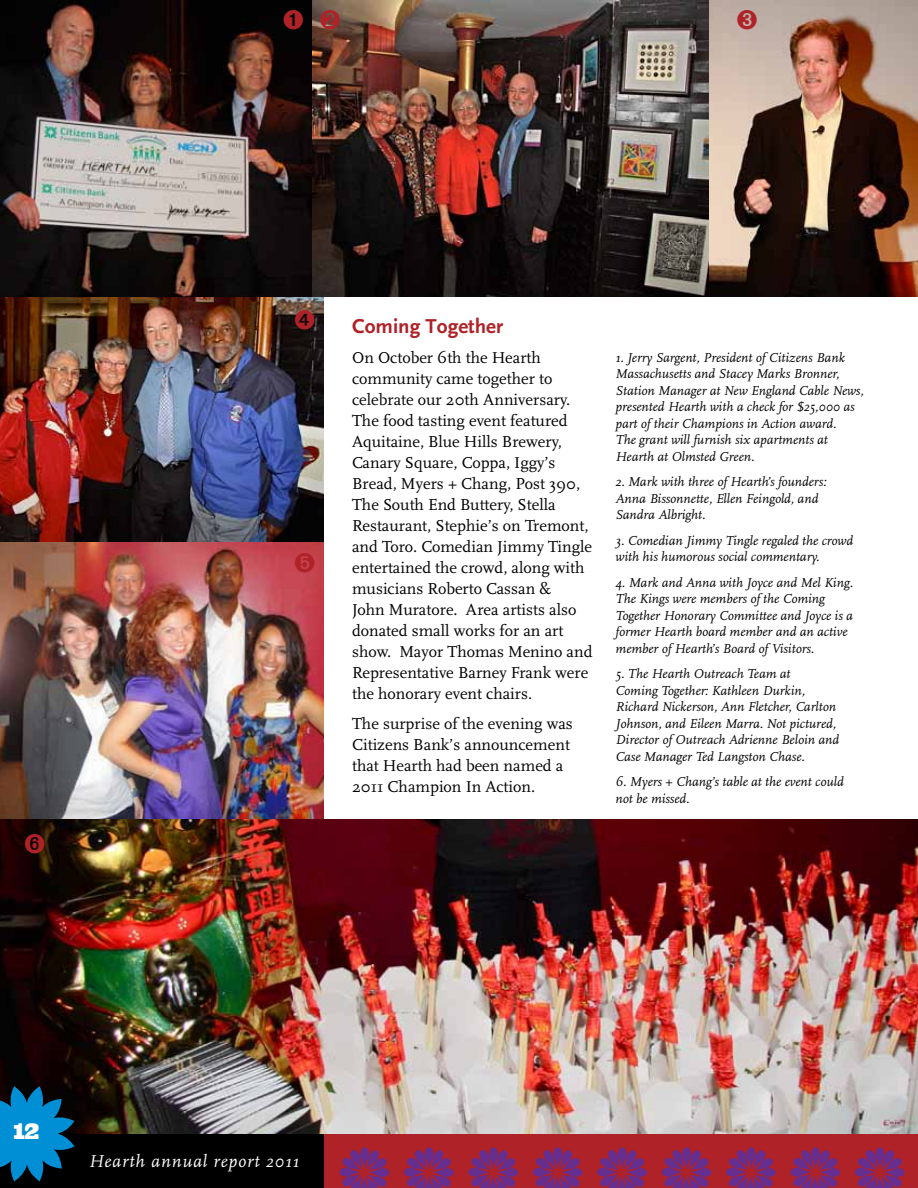
<style>
.page{position:relative;width:918px;height:1188px;background:#fff}
.page>*{position:absolute;margin:0;border:0;box-sizing:border-box;transform-origin:0 0}
.t1{font:700 21px "Scala Sans";color:#af2227}
.t2{font:21px "Blackoak Std";color:#fff;scale:.5 1}
.t3{font:italic 18px "Scala";letter-spacing:.05em;color:#fff}
.t4{font:16.5px/21px "Scala";color:#000}
.t5{font:italic 13.5px/16.5px "Scala";color:#000}
</style>
<div class="page">
<img style="left:0;top:542px;width:324px;height:277px">
<img style="left:0;top:297px;width:324px;height:245px">
<img style="left:0;top:819px;width:918px;height:315px">
<img style="left:708px;top:0;width:210px;height:297px">
<img style="left:312px;top:0;width:396px;height:297px">
<img style="left:0;top:0;width:312px;height:297px">
<div style="left:289px;top:1134px;width:629px;height:54px;background:#af2227"></div>
<svg style="left:340px;top:1147px;width:49px;height:41px"></svg>
<svg style="left:404px;top:1147px;width:50px;height:41px"></svg>
<svg style="left:468px;top:1147px;width:50px;height:41px"></svg>
<svg style="left:533px;top:1147px;width:49px;height:41px"></svg>
<svg style="left:597px;top:1147px;width:50px;height:41px"></svg>
<svg style="left:662px;top:1147px;width:49px;height:41px"></svg>
<svg style="left:726px;top:1147px;width:50px;height:41px"></svg>
<svg style="left:790px;top:1147px;width:50px;height:41px"></svg>
<svg style="left:855px;top:1147px;width:49px;height:41px"></svg>
<div style="left:0;top:1134px;width:324px;height:54px;background:#000"></div>
<svg style="left:0;top:1086px;width:74px;height:95px"></svg>
<svg style="left:284px;top:10px;width:56px;height:19px"></svg>
<svg style="left:737px;top:10px;width:20px;height:19px"></svg>
<svg style="left:295px;top:310px;width:19px;height:20px"></svg>
<svg style="left:295px;top:553px;width:19px;height:20px"></svg>
<svg style="left:25px;top:834px;width:19px;height:19px"></svg>
<h1 class="t1" style="left:352px;top:315px;width:153px">Coming Together</h1>
<p class="t4" style="left:352px;top:347px;width:242px">On October 6th the Hearth community came together to celebrate our 20th Anniversary.<br>The food tasting event featured<br>Aquitaine, Blue Hills Brewery,<br>Canary Square, Coppa, Iggy’s<br>Bread, Myers + Chang, Post 390,<br>The South End Buttery, Stella<br>Restaurant, Stephie’s on Tremont, and Toro. Comedian Jimmy Tingle entertained the crowd, along with musicians Roberto Cassan &amp;<br>John Muratore. Area artists also donated small works for an art show. Mayor Thomas Menino and<br>Representative Barney Frank were the honorary event chairs.</p>
<p class="t4" style="left:352px;top:713px;width:222px">The surprise of the evening was<br>Citizens Bank’s announcement that Hearth had been named a<br>2011 Champion In Action.</p>
<p class="t5" style="left:616px;top:350px;width:250px">1. Jerry Sargent, President of Citizens Bank Massachusetts and Stacey Marks Bronner, Station Manager at New England Cable News, presented Hearth with a check for $25,000 as part of their Champions in Action award.<br>The grant will furnish six apartments at Hearth at Olmsted Green.</p>
<p class="t5" style="left:616px;top:474px;width:212px">2. Mark with three of Hearth’s founders:<br>Anna Bissonnette, Ellen Feingold, and<br>Sandra Albright.</p>
<p class="t5" style="left:616px;top:533px;width:239px">3. Comedian Jimmy Tingle regaled the crowd with his humorous social commentary.</p>
<p class="t5" style="left:616px;top:575px;width:239px">4. Mark and Anna with Joyce and Mel King.<br>The Kings were members of the Coming Together Honorary Committee and Joyce is a former Hearth board member and an active member of Hearth’s Board of Visitors.</p>
<p class="t5" style="left:616px;top:666px;width:225px">5. The Hearth Outreach Team at<br>Coming Together: Kathleen Durkin, Richard Nickerson, Ann Fletcher, Carlton Johnson, and Eileen Marra. Not pictured, Director of Outreach Adrienne Beloin and Case Manager Ted Langston Chase.</p>
<p class="t5" style="left:616px;top:774px;width:229px">6. Myers + Chang’s table at the event could not be missed.</p>
<h1 class="t2" style="left:14px;top:1117px;width:52px">12</h1>
<h2 class="t3" style="left:89px;top:1152px;width:212px">Hearth annual report 2011</h2>
</div>
